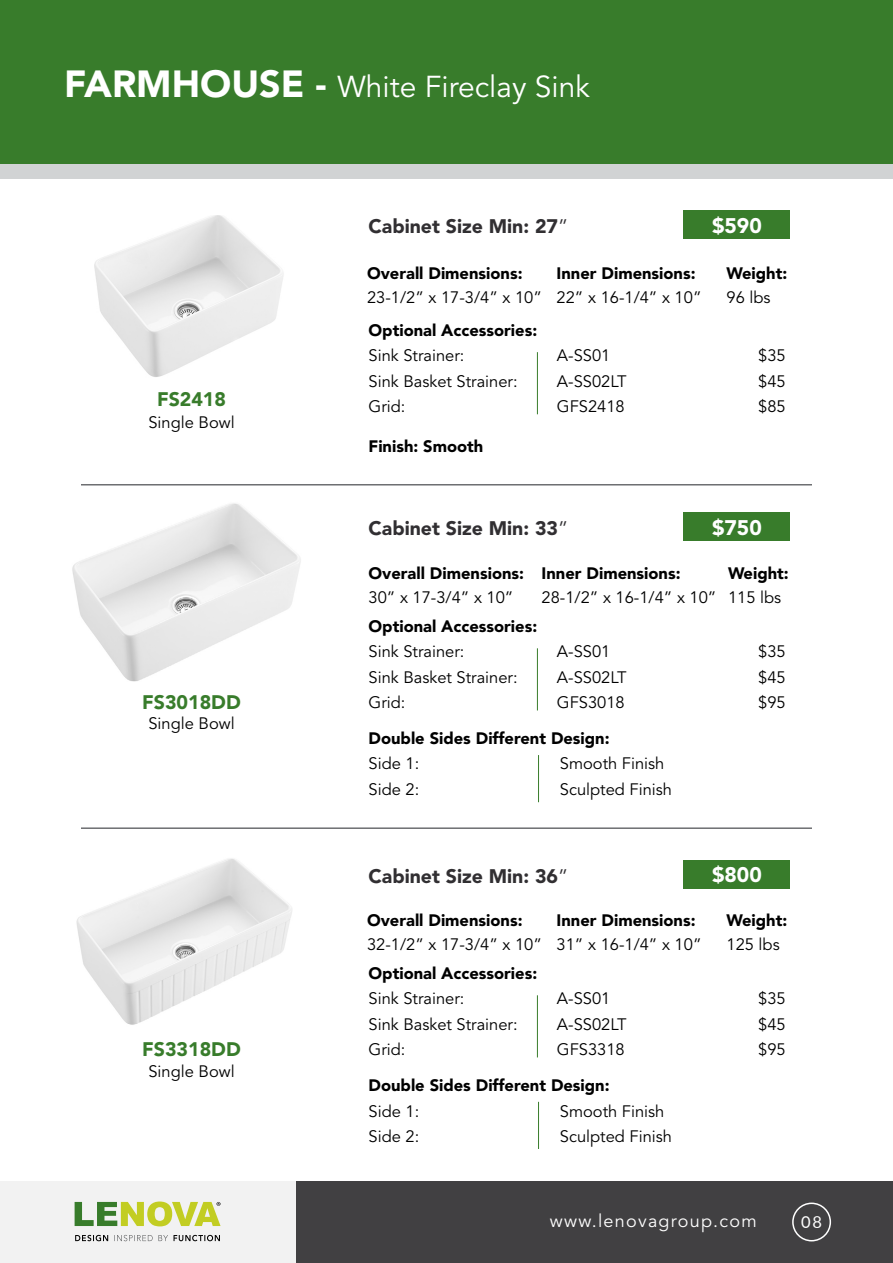
<style>
.page{position:relative;width:893px;height:1263px;background:#fff}
.page>*{position:absolute;margin:0;border:0;box-sizing:border-box;transform-origin:0 0}
.t1{font:30px "Avenir LT Std";color:#fff}
.t2{font:900 21px "Avenir LT Std";color:#fff}
.t3{font:900 19.5px "Avenir LT Std";color:#312f32}
.t4{font:900 19.5px "Avenir LT Std";color:#387c2b}
.t5{font:18px "Avenir LT Std";letter-spacing:.07em;color:#fff}
.t6{font:16.5px/25.5px "Avenir LT Std";color:#000}
.t7{font:900 16.5px "Avenir LT Std";color:#000}
.t8{font:16.5px "Lato";color:#fff}
.s1{font-weight:900;font-size:37.5px}
.s2{font-weight:400}
</style>
<div class="page">
<div style="left:0;top:0;width:893px;height:166px;background:#387c2b"></div>
<div style="left:0;top:164px;width:893px;height:14px;background:#d1d3d4"></div>
<img style="left:94px;top:216px;width:190px;height:161px">
<div style="left:684px;top:210px;width:106px;height:28px;background:#387c2b"></div>
<div style="left:684px;top:512px;width:106px;height:29px;background:#387c2b"></div>
<div style="left:684px;top:860px;width:106px;height:28px;background:#387c2b"></div>
<hr style="left:538px;top:755px;width:1px;height:47px;background:#387c2b">
<hr style="left:538px;top:1102px;width:1px;height:47px;background:#387c2b">
<img style="left:72px;top:485px;width:245px;height:197px">
<img style="left:76px;top:858px;width:216px;height:167px">
<div style="left:295px;top:1181px;width:598px;height:82px;background:#414042"></div>
<div style="left:0;top:1181px;width:295px;height:82px;background:#f2f2f2"></div>
<div style="left:792px;top:1202px;width:39px;height:39px;border:2px solid #fff;border-radius:50%"></div>
<svg style="left:174px;top:1235px;width:46px;height:6px"></svg>
<svg style="left:114px;top:1235px;width:54px;height:6px"></svg>
<svg style="left:75px;top:1235px;width:33px;height:6px"></svg>
<svg style="left:75px;top:1201px;width:146px;height:25px"></svg>
<hr style="left:81px;top:484px;width:731px;height:1px;background:#6d6e71">
<hr style="left:81px;top:827px;width:731px;height:2px;background:#6d6e71">
<hr style="left:537px;top:352px;width:1px;height:62px;background:#387c2b">
<hr style="left:537px;top:648px;width:1px;height:62px;background:#387c2b">
<hr style="left:537px;top:995px;width:1px;height:62px;background:#387c2b">
<h1 class="t1" style="left:64px;top:70px;width:527px"><span class="s1">FARMHOUSE -</span> White Fireclay Sink</h1>
<p class="t3" style="left:369px;top:214px;width:201px">Cabinet Size Min: 27<span class="s2">”</span></p>
<p class="t2" style="left:712px;top:213px;width:51px">$590</p>
<p class="t7" style="left:367px;top:263px;width:157px">Overall Dimensions:</p>
<p class="t6" style="left:367px;top:285px;width:176px">23-1/2” x 17-3/4” x 10”</p>
<p class="t7" style="left:369px;top:320px;width:170px">Optional Accessories:</p>
<p class="t7" style="left:557px;top:263px;width:140px">Inner Dimensions:</p>
<p class="t6" style="left:557px;top:285px;width:146px">22” x 16-1/4” x 10”</p>
<p class="t7" style="left:726px;top:263px;width:62px">Weight:</p>
<p class="t6" style="left:726px;top:285px;width:46px">96 lbs</p>
<p class="t4" style="left:157px;top:388px;width:70px">FS2418</p>
<p class="t6" style="left:148px;top:410px;width:88px">Single Bowl</p>
<p class="t4" style="left:142px;top:690px;width:100px">FS3018DD</p>
<p class="t6" style="left:148px;top:711px;width:88px">Single Bowl</p>
<p class="t4" style="left:142px;top:1037px;width:100px">FS3318DD</p>
<p class="t6" style="left:148px;top:1059px;width:88px">Single Bowl</p>
<p class="t6" style="left:369px;top:343px;width:151px">Sink Strainer:<br>Sink Basket Strainer:<br>Grid:</p>
<p class="t6" style="left:557px;top:343px;width:71px">A-SS01<br>A-SS02LT<br>GFS2418</p>
<p class="t6" style="left:758px;top:343px;width:29px;text-align:justify">$35 $45 $85</p>
<p class="t7" style="left:369px;top:437px;width:116px">Finish: Smooth</p>
<p class="t3" style="left:369px;top:517px;width:201px">Cabinet Size Min: 33<span class="s2">”</span></p>
<p class="t2" style="left:712px;top:515px;width:51px">$750</p>
<p class="t7" style="left:369px;top:563px;width:157px">Overall Dimensions:</p>
<p class="t6" style="left:369px;top:585px;width:146px">30” x 17-3/4” x 10”</p>
<p class="t7" style="left:542px;top:563px;width:140px">Inner Dimensions:</p>
<p class="t6" style="left:542px;top:585px;width:176px">28-1/2” x 16-1/4” x 10”</p>
<p class="t7" style="left:369px;top:616px;width:170px">Optional Accessories:</p>
<p class="t7" style="left:728px;top:563px;width:62px">Weight:</p>
<p class="t6" style="left:728px;top:585px;width:55px">115 lbs</p>
<p class="t6" style="left:369px;top:639px;width:151px">Sink Strainer:<br>Sink Basket Strainer:<br>Grid:</p>
<p class="t6" style="left:557px;top:639px;width:71px">A-SS01<br>A-SS02LT<br>GFS3018</p>
<p class="t6" style="left:758px;top:639px;width:29px;text-align:justify">$35 $45 $95</p>
<p class="t7" style="left:369px;top:728px;width:243px">Double Sides Different Design:</p>
<p class="t6" style="left:369px;top:751px;width:52px">Side 1:</p>
<p class="t6" style="left:560px;top:751px;width:106px">Smooth Finish</p>
<p class="t6" style="left:369px;top:777px;width:52px">Side 2:</p>
<p class="t6" style="left:560px;top:777px;width:114px">Sculpted Finish</p>
<p class="t3" style="left:369px;top:864px;width:201px">Cabinet Size Min: 36<span class="s2">”</span></p>
<p class="t2" style="left:712px;top:862px;width:51px">$800</p>
<p class="t7" style="left:367px;top:910px;width:157px">Overall Dimensions:</p>
<p class="t6" style="left:367px;top:931px;width:176px">32-1/2” x 17-3/4” x 10”</p>
<p class="t7" style="left:557px;top:910px;width:140px">Inner Dimensions:</p>
<p class="t6" style="left:557px;top:931px;width:146px">31” x 16-1/4” x 10”</p>
<p class="t7" style="left:726px;top:910px;width:62px">Weight:</p>
<p class="t6" style="left:726px;top:931px;width:55px">125 lbs</p>
<p class="t7" style="left:369px;top:963px;width:170px">Optional Accessories:</p>
<p class="t6" style="left:369px;top:986px;width:151px">Sink Strainer:<br>Sink Basket Strainer:<br>Grid:</p>
<p class="t6" style="left:557px;top:986px;width:71px">A-SS01<br>A-SS02LT<br>GFS3318</p>
<p class="t6" style="left:758px;top:986px;width:29px;text-align:justify">$35 $45 $95</p>
<p class="t7" style="left:369px;top:1075px;width:243px">Double Sides Different Design:</p>
<p class="t6" style="left:369px;top:1099px;width:52px">Side 1:</p>
<p class="t6" style="left:560px;top:1099px;width:106px">Smooth Finish</p>
<p class="t6" style="left:369px;top:1124px;width:52px">Side 2:</p>
<p class="t6" style="left:560px;top:1124px;width:114px">Sculpted Finish</p>
<p class="t5" style="left:550px;top:1211px;width:208px">www.lenovagroup.com</p>
<p class="t8" style="left:801px;top:1210px;width:22px">08</p>
</div>
